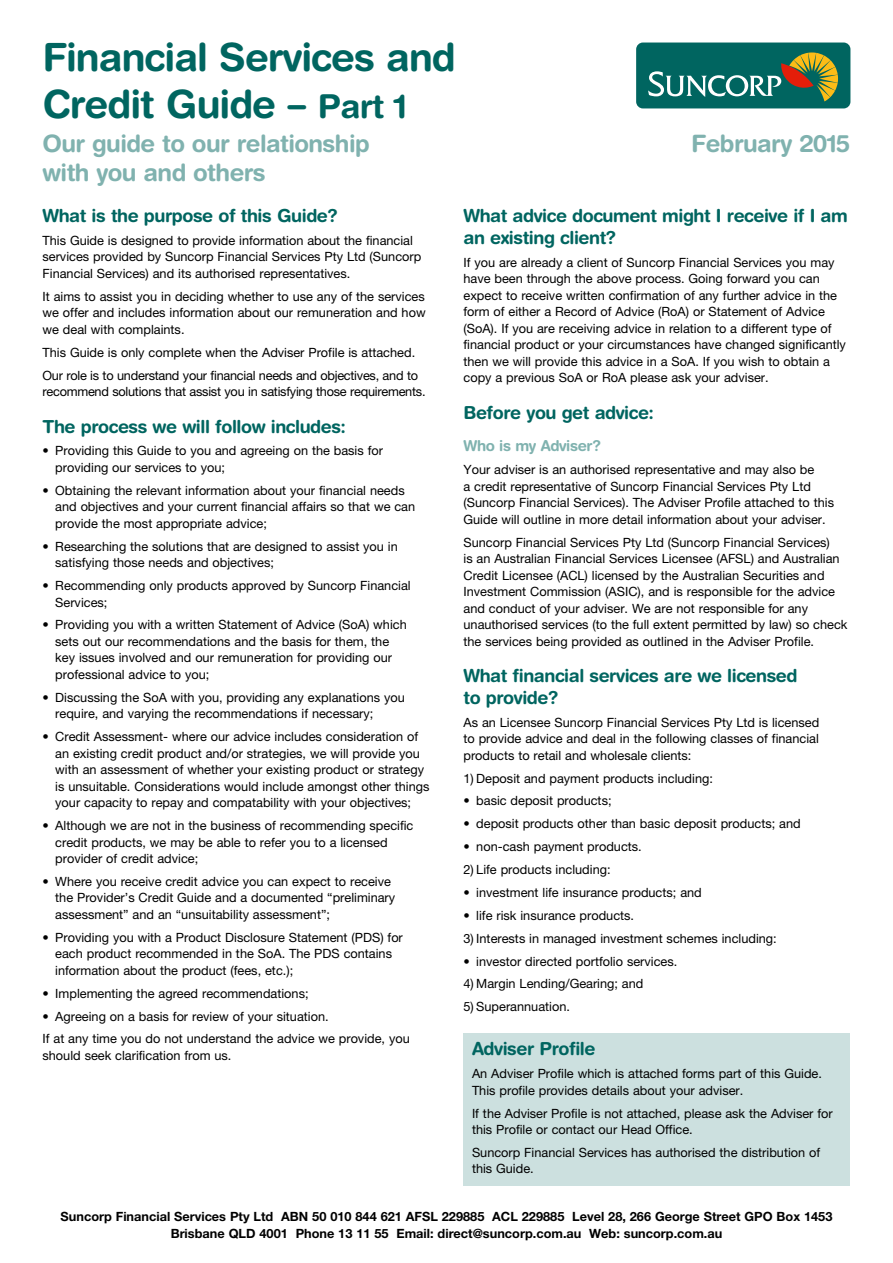
<style>
.page{position:relative;width:893px;height:1263px;background:#fff}
.page>*{position:absolute;margin:0;border:0;box-sizing:border-box;transform-origin:0 0}
.t1{font:700 39px/46.8px "Helvetica Rounded LT Std";letter-spacing:-.025em;color:#006560}
.t2{font:700 24px/28.8px "Helvetica Rounded LT Std";letter-spacing:-.025em;color:#80b2af}
.t3{font:700 18px/21.6px "Helvetica Rounded LT Std";letter-spacing:-.025em;color:#006560}
.t4{font:700 15px "Helvetica Rounded LT Std";letter-spacing:-.025em;color:#80b2af}
.t5{font:12.75px/16.5px "Helvetica Neue LT Std";color:#000}
.t6{font:12.75px/22.8px "Helvetica Neue LT Std";letter-spacing:-.02em;color:#000}
.t7{font:700 12.75px/16.5px "Helvetica Neue LT Std";color:#000;text-align:center}
.s1{font-size:33px}
</style>
<div class="page">
<div style="left:636px;top:43px;width:214px;height:65px;background:#006560;border-radius:7px"></div>
<svg style="left:648px;top:52px;width:190px;height:49px"></svg>
<div style="left:463px;top:1033px;width:387px;height:153px;background:#cce0df"></div>
<h1 class="t1" style="left:43px;top:33px;width:415px">Financial Services and<br>Credit Guide – <span class="s1">Part 1</span></h1>
<h2 class="t2" style="left:43px;top:129px;width:329px">Our guide to our relationship with you and others</h2>
<h2 class="t2" style="left:691px;top:129px;width:161px">February 2015</h2>
<h3 class="t3" style="left:43px;top:204px;width:297px">What is the purpose of this Guide?</h3>
<p class="t5" style="left:43px;top:232px;width:380px">This Guide is designed to provide information about the financial services provided by Suncorp Financial Services Pty Ltd (Suncorp<br>Financial Services) and its authorised representatives.</p>
<p class="t5" style="left:43px;top:288px;width:385px;text-align:justify">It aims to assist you in deciding whether to use any of the services we offer and includes information about our remuneration and how we deal with complaints.</p>
<p class="t6" style="left:43px;top:341px;width:377px">This Guide is only complete when the Adviser Profile is attached.<br>Our role is to understand your financial needs and objectives, and to</p>
<p class="t6" style="left:43px;top:380px;width:384px">recommend solutions that assist you in satisfying those requirements.</p>
<h3 class="t3" style="left:43px;top:415px;width:305px">The process we will follow includes:</h3>
<p class="t5" style="left:55px;top:442px;width:329px;text-indent:-13px">• Providing this Guide to you and agreeing on the basis for providing our services to you;</p>
<p class="t5" style="left:55px;top:482px;width:361px;text-indent:-13px">• Obtaining the relevant information about your financial needs and objectives and your current financial affairs so that we can provide the most appropriate advice;</p>
<p class="t5" style="left:55px;top:538px;width:344px;text-indent:-13px">• Researching the solutions that are designed to assist you in satisfying those needs and objectives;</p>
<p class="t5" style="left:55px;top:577px;width:357px;text-indent:-13px">• Recommending only products approved by Suncorp Financial<br>Services;</p>
<p class="t5" style="left:55px;top:616px;width:353px;text-indent:-13px">• Providing you with a written Statement of Advice (SoA) which sets out our recommendations and the basis for them, the key issues involved and our remuneration for providing our professional advice to you;</p>
<p class="t5" style="left:55px;top:689px;width:351px;text-indent:-13px">• Discussing the SoA with you, providing any explanations you require, and varying the recommendations if necessary;</p>
<p class="t5" style="left:55px;top:728px;width:376px;text-indent:-13px">• Credit Assessment- where our advice includes consideration of an existing credit product and/or strategies, we will provide you with an assessment of whether your existing product or strategy is unsuitable. Considerations would include amongst other things your capacity to repay and compatability with your objectives;</p>
<p class="t5" style="left:55px;top:817px;width:360px;text-indent:-13px">• Although we are not in the business of recommending specific credit products, we may be able to refer you to a licensed provider of credit advice;</p>
<p class="t5" style="left:55px;top:873px;width:341px;text-indent:-13px">• Where you receive credit advice you can expect to receive the Provider’s Credit Guide and a documented “preliminary assessment” and an “unsuitability assessment”;</p>
<p class="t5" style="left:55px;top:929px;width:349px;text-indent:-13px">• Providing you with a Product Disclosure Statement (PDS) for each product recommended in the SoA. The PDS contains information about the product (fees, etc.);</p>
<p class="t5" style="left:43px;top:985px;width:268px">• Implementing the agreed recommendations;</p>
<p class="t5" style="left:43px;top:1004px;width:369px;line-height:22.8px">• Agreeing on a basis for review of your situation.<br>If at any time you do not understand the advice we provide, you</p>
<p class="t5" style="left:43px;top:1047px;width:190px">should seek clarification from us.</p>
<h3 class="t3" style="left:472px;top:1038px;width:125px">Adviser Profile</h3>
<p class="t5" style="left:472px;top:1065px;width:351px">An Adviser Profile which is attached forms part of this Guide.<br>This profile provides details about your adviser.</p>
<p class="t5" style="left:472px;top:1104px;width:362px">If the Adviser Profile is not attached, please ask the Adviser for this Profile or contact our Head Office.</p>
<p class="t5" style="left:472px;top:1144px;width:350px">Suncorp Financial Services has authorised the distribution of this Guide.</p>
<h3 class="t3" style="left:463px;top:204px;width:386px">What advice document might I receive if I am an existing client?</h3>
<p class="t5" style="left:463px;top:254px;width:384px">If you are already a client of Suncorp Financial Services you may have been through the above process. Going forward you can expect to receive written confirmation of any further advice in the form of either a Record of Advice (RoA) or Statement of Advice (SoA). If you are receiving advice in relation to a different type of financial product or your circumstances have changed significantly then we will provide this advice in a SoA. If you wish to obtain a copy a previous SoA or RoA please ask your adviser.</p>
<h3 class="t3" style="left:463px;top:401px;width:192px">Before you get advice:</h3>
<p class="t4" style="left:463px;top:437px;width:139px">Who is my Adviser?</p>
<p class="t5" style="left:463px;top:461px;width:372px">Your adviser is an authorised representative and may also be<br>a credit representative of Suncorp Financial Services Pty Ltd (Suncorp Financial Services). The Adviser Profile attached to this Guide will outline in more detail information about your adviser.</p>
<p class="t5" style="left:463px;top:534px;width:386px">Suncorp Financial Services Pty Ltd (Suncorp Financial Services)<br>is an Australian Financial Services Licensee (AFSL) and Australian Credit Licensee (ACL) licensed by the Australian Securities and Investment Commission (ASIC), and is responsible for the advice and conduct of your adviser. We are not responsible for any unauthorised services (to the full extent permitted by law) so check the services being provided as outlined in the Adviser Profile.</p>
<h3 class="t3" style="left:463px;top:665px;width:335px">What financial services are we licensed to provide?</h3>
<p class="t5" style="left:463px;top:714px;width:357px;text-align:justify">As an Licensee Suncorp Financial Services Pty Ltd is licensed to provide advice and deal in the following classes of financial products to retail and wholesale clients:</p>
<p class="t5" style="left:463px;top:769px;width:251px">1) Deposit and payment products including:</p>
<p class="t5" style="left:463px;top:792px;width:150px">• basic deposit products;</p>
<p class="t5" style="left:463px;top:815px;width:339px">• deposit products other than basic deposit products; and</p>
<p class="t5" style="left:463px;top:838px;width:180px">• non-cash payment products.</p>
<p class="t5" style="left:463px;top:861px;width:149px">2) Life products including:</p>
<p class="t5" style="left:463px;top:884px;width:240px">• investment life insurance products; and</p>
<p class="t5" style="left:463px;top:907px;width:172px">• life risk insurance products.</p>
<p class="t5" style="left:463px;top:930px;width:315px">3) Interests in managed investment schemes including:</p>
<p class="t5" style="left:463px;top:952px;width:215px">• investor directed portfolio services.</p>
<p class="t5" style="left:463px;top:975px;width:181px">4) Margin Lending/Gearing; and</p>
<p class="t5" style="left:463px;top:998px;width:108px">5) Superannuation.</p>
<p class="t7" style="left:61px;top:1208px;width:773px">Suncorp Financial Services Pty Ltd ABN 50 010 844 621 AFSL 229885 ACL 229885 Level 28, 266 George Street GPO Box 1453<br>Brisbane QLD 4001 Phone 13 11 55 Email: direct@suncorp.com.au Web: suncorp.com.au</p>
</div>
